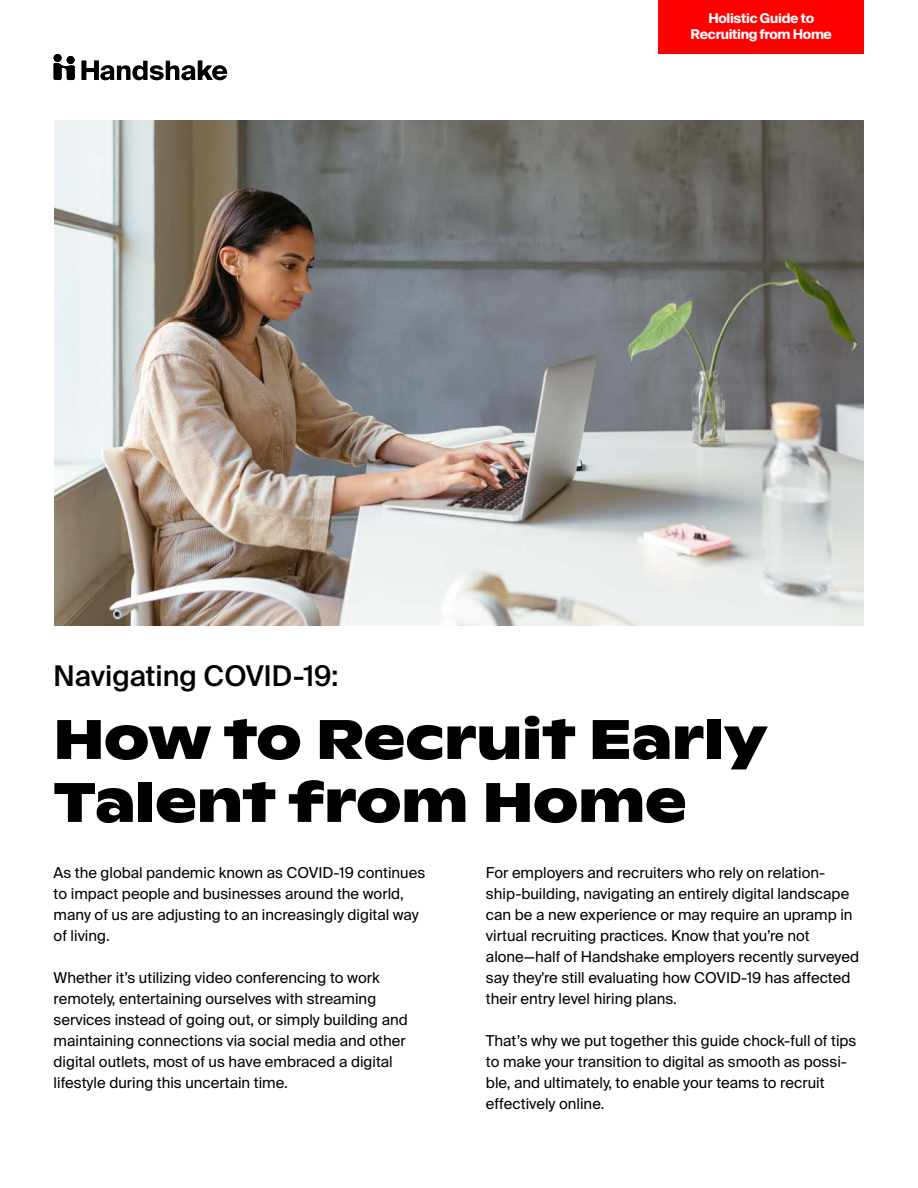
<style>
.page{position:relative;width:918px;height:1188px;background:#fff}
.page>*{position:absolute;margin:0;border:0;box-sizing:border-box;transform-origin:0 0}
.t1{font:700 55.5px/63px "Ginto Nord";color:#000}
.t2{font:500 28.5px "Suisse Intl";color:#000}
.t3{font:15px/21px "Suisse Intl";color:#000}
.t4{font:700 13.5px/16.2px "Suisse Intl";letter-spacing:-.025em;color:#fff;text-align:center}
</style>
<div class="page">
<svg style="left:54px;top:54px;width:21px;height:26px"></svg>
<div style="left:54px;top:54px;width:8px;height:8px;background:#000;border-radius:50%"></div>
<div style="left:67px;top:56px;width:8px;height:8px;background:#000;border-radius:50%"></div>
<svg style="left:82px;top:61px;width:145px;height:19px"></svg>
<div style="left:659px;top:0;width:205px;height:54px;background:#f00"></div>
<img style="left:54px;top:120px;width:810px;height:506px">
<h2 class="t2" style="left:54px;top:660px;width:286px">Navigating COVID-19:</h2>
<p class="t4" style="left:691px;top:10px;width:143px">Holistic Guide to<br>Recruiting from Home</p>
<h1 class="t1" style="left:54px;top:703px;width:715px">How to Recruit Early<br>Talent from Home</h1>
<p class="t3" style="left:54px;top:863px;width:373px">As the global pandemic known as COVID-19 continues to impact people and businesses around the world, many of us are adjusting to an increasingly digital way of living.</p>
<p class="t3" style="left:54px;top:968px;width:356px">Whether it’s utilizing video conferencing to work remotely, entertaining ourselves with streaming services instead of going out, or simply building and maintaining connections via social media and other digital outlets, most of us have embraced a digital lifestyle during this uncertain time.</p>
<p class="t3" style="left:486px;top:863px;width:375px">For employers and recruiters who rely on relation&shy;ship-building, navigating an entirely digital landscape can be a new experience or may require an upramp in virtual recruiting practices. Know that you’re not alone—half of Handshake employers recently surveyed say they're still evaluating how COVID-19 has affected their entry level hiring plans.</p>
<p class="t3" style="left:486px;top:1031px;width:372px">That’s why we put together this guide chock-full of tips to make your transition to digital as smooth as possi&shy;ble, and ultimately, to enable your teams to recruit effectively online.</p>
</div>
